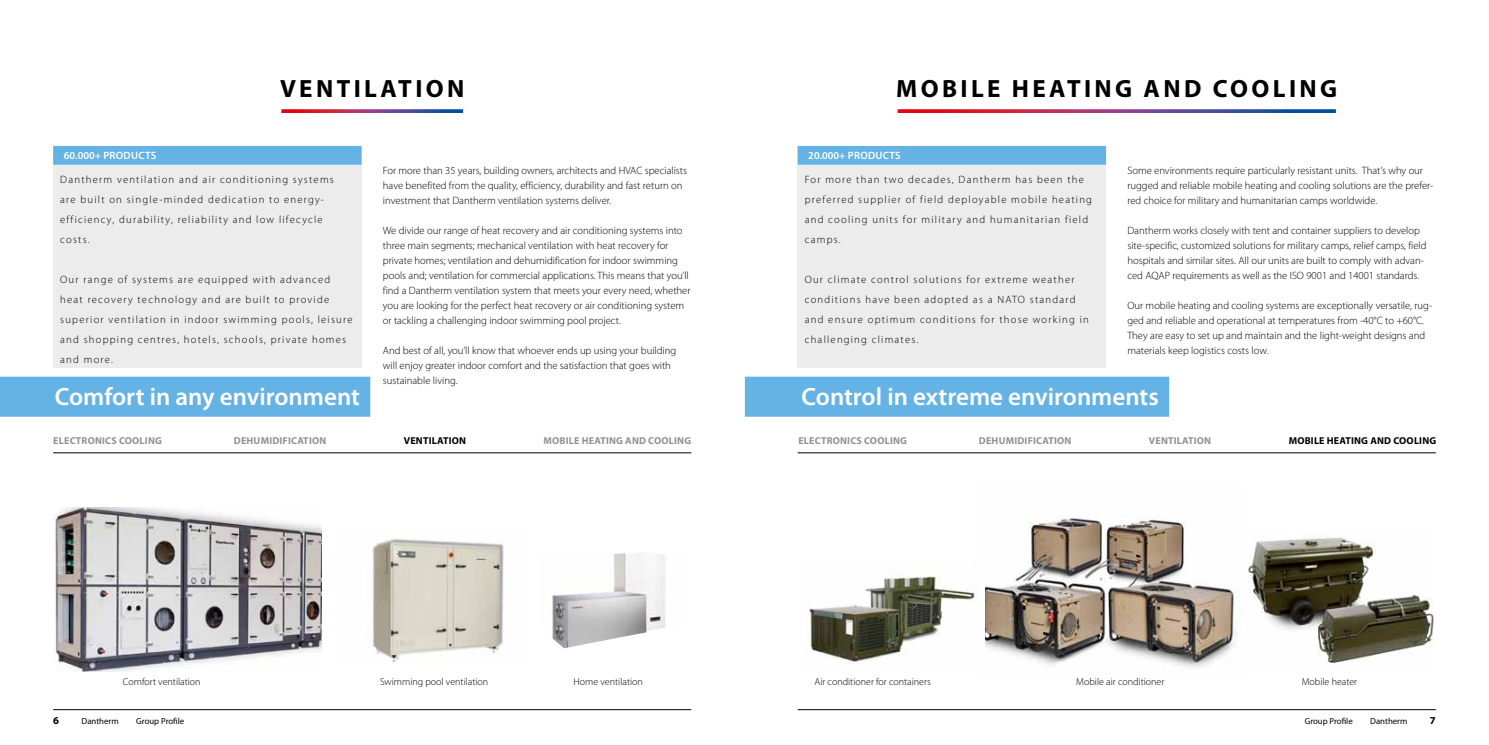
<style>
.page{position:relative;width:1489px;height:745px;background:#fff}
.page>*{position:absolute;margin:0;border:0;box-sizing:border-box;transform-origin:0 0}
.t1{font:600 25px "Myriad Pro";color:#fff}
.t2{font:700 25px "Myriad Pro";letter-spacing:.135em;color:#000}
.t3{font:300 10.62px/15px "Myriad Pro";color:#000}
.t4{font:300 10.62px/20px "Myriad Pro";letter-spacing:.115em;color:#000}
.t5{font:600 10.62px "Myriad Pro";letter-spacing:.01em;color:#fff}
.t6{font:700 10.62px "Myriad Pro";color:#000}
.t7{font:300 10px "Myriad Pro";color:#000}
.t8{font:700 10px "Myriad Pro";letter-spacing:.02em;color:#919292}
.t9{font:700 10px "Myriad Pro";letter-spacing:.02em;color:#000}
.t10{font:8.75px "Myriad Pro";color:#000}
</style>
<div class="page">
<img style="left:985px;top:515px;width:252px;height:153px">
<svg style="left:281px;top:109px;width:182px;height:4px"></svg>
<div style="left:53px;top:146px;width:308px;height:221px;background:#ececed"></div>
<div style="left:53px;top:146px;width:308px;height:18px;background:#65b2e4"></div>
<div style="left:0;top:376px;width:370px;height:40px;background:#65b2e4"></div>
<hr style="left:53px;top:452px;width:638px;height:1px;background:#000">
<img style="left:373px;top:539px;width:131px;height:124px">
<img style="left:53px;top:507px;width:268px;height:164px">
<hr style="left:797px;top:452px;width:638px;height:1px;background:#000">
<svg style="left:897px;top:109px;width:438px;height:4px;background:#8d4175"></svg>
<div style="left:797px;top:146px;width:309px;height:221px;background:#ececed"></div>
<div style="left:797px;top:146px;width:309px;height:18px;background:#65b2e4"></div>
<div style="left:744px;top:376px;width:425px;height:40px;background:#65b2e4"></div>
<img style="left:551px;top:553px;width:115px;height:95px">
<img style="left:1247px;top:537px;width:186px;height:126px">
<img style="left:808px;top:566px;width:169px;height:99px">
<hr style="left:53px;top:709px;width:638px;height:1px;background:#000">
<hr style="left:797px;top:709px;width:638px;height:1px;background:#000">
<h1 class="t2" style="left:280px;top:72px;width:186px">VENTILATION</h1>
<h1 class="t2" style="left:896px;top:72px;width:442px">MOBILE HEATING AND COOLING</h1>
<p class="t5" style="left:64px;top:149px;width:48px">60.000+ prod</p>
<p class="t5" style="left:131px;top:149px;width:27px">ucts</p>
<p class="t4" style="left:60px;top:169px;width:275px">Dantherm ventilation and air conditioning systems are built on single-minded dedication to energy&shy;efficiency, durability, reliability and low lifecycle costs.</p>
<p class="t4" style="left:60px;top:269px;width:294px">Our range of systems are equipped with advanced heat recovery technology and are built to provide superior ventilation in indoor swimming pools, leisure and shopping centres, hotels, schools, private homes and more.</p>
<h1 class="t1" style="left:55px;top:381px;width:306px">Comfort in any environment</h1>
<p class="t3" style="left:383px;top:163px;width:306px">For more than 35 years, building owners, architects and HVAC specialists have benefited from the quality, efficiency, durability and fast return on investment that Dantherm ventilation systems deliver.</p>
<p class="t3" style="left:383px;top:223px;width:309px">We divide our range of heat recovery and air conditioning systems into three main segments; mechanical ventilation with heat recovery for private homes; ventilation and dehumidification for indoor swimming pools and; ventilation for commercial applications. This means that you’ll find a Dantherm ventilation system that meets your every need, whether you are looking for the perfect heat recovery or air conditioning system or tackling a challenging indoor swimming pool project.</p>
<p class="t3" style="left:383px;top:343px;width:295px">And best of all, you’ll know that whoever ends up using your building will enjoy greater indoor comfort and the satisfaction that goes with sustainable living.</p>
<p class="t5" style="left:808px;top:149px;width:48px">20.000+ prod</p>
<p class="t5" style="left:875px;top:149px;width:27px">ucts</p>
<p class="t4" style="left:804px;top:169px;width:289px">For more than two decades, Dantherm has been the preferred supplier of field deployable mobile heating and cooling units for military and humanitarian field camps.</p>
<p class="t4" style="left:804px;top:269px;width:271px">Our climate control solutions for extreme weather conditions have been adopted as a NATO</p>
<p class="t4" style="left:804px;top:289px;width:286px;text-indent:225px">standard and ensure optimum conditions for those working in challenging climates.</p>
<p class="t3" style="left:1127px;top:163px;width:307px">Some environments require particularly resistant units. That’s why our rugged and reliable mobile heating and cooling solutions are the prefer&shy;red choice for military and humanitarian camps worldwide.</p>
<p class="t3" style="left:1127px;top:223px;width:301px">Dantherm works closely with tent and container suppliers to develop site-specific, customized solutions for military camps, relief camps, field hospitals and similar sites. All our units are built to comply with advan&shy;ced AQAP requirements as well as the ISO 9001 and 14001 standards.</p>
<p class="t3" style="left:1127px;top:298px;width:306px">Our mobile heating and cooling systems are exceptionally versatile, rug&shy;ged and reliable and operational at temperatures from -40°C to +60°C.<br>They are easy to set up and maintain and the light-weight designs and materials keep logistics costs low.</p>
<h1 class="t1" style="left:744px;top:381px;width:37px">C</h1>
<h1 class="t1" style="left:815px;top:381px;width:344px">ontrol in extreme environments</h1>
<p class="t8" style="left:53px;top:434px;width:110px">ELECTRONICS COOLING</p>
<p class="t8" style="left:234px;top:434px;width:94px">DEHUMIDIFICATION</p>
<p class="t9" style="left:404px;top:434px;width:64px">VENTILATION</p>
<p class="t8" style="left:543px;top:434px;width:149px">MOBILE HEATING AND COOLING</p>
<p class="t8" style="left:798px;top:434px;width:110px">ELECTRONICS COOLING</p>
<p class="t8" style="left:978px;top:434px;width:94px">DEHUMIDIFICATION</p>
<p class="t8" style="left:1148px;top:434px;width:64px">VENTILATION</p>
<p class="t9" style="left:1288px;top:434px;width:149px">MOBILE HEATING AND COOLING</p>
<p class="t7" style="left:123px;top:675px;width:79px">Comfort ventilation</p>
<p class="t7" style="left:380px;top:675px;width:110px">Swimming pool ventilation</p>
<p class="t7" style="left:573px;top:675px;width:71px">Home ventilation</p>
<p class="t7" style="left:814px;top:675px;width:118px">Air conditioner for containers</p>
<p class="t7" style="left:1076px;top:675px;width:90px">Mobile air conditioner</p>
<p class="t7" style="left:1301px;top:675px;width:57px">Mobile heater</p>
<p class="t6" style="left:53px;top:712px;width:7px">6</p>
<p class="t10" style="left:81px;top:715px;width:39px">Dantherm</p>
<p class="t10" style="left:136px;top:715px;width:50px">Group Profile</p>
<p class="t10" style="left:1304px;top:715px;width:50px">Group Profile</p>
<p class="t10" style="left:1369px;top:715px;width:39px">Dantherm</p>
<p class="t6" style="left:1429px;top:712px;width:7px">7</p>
</div>
